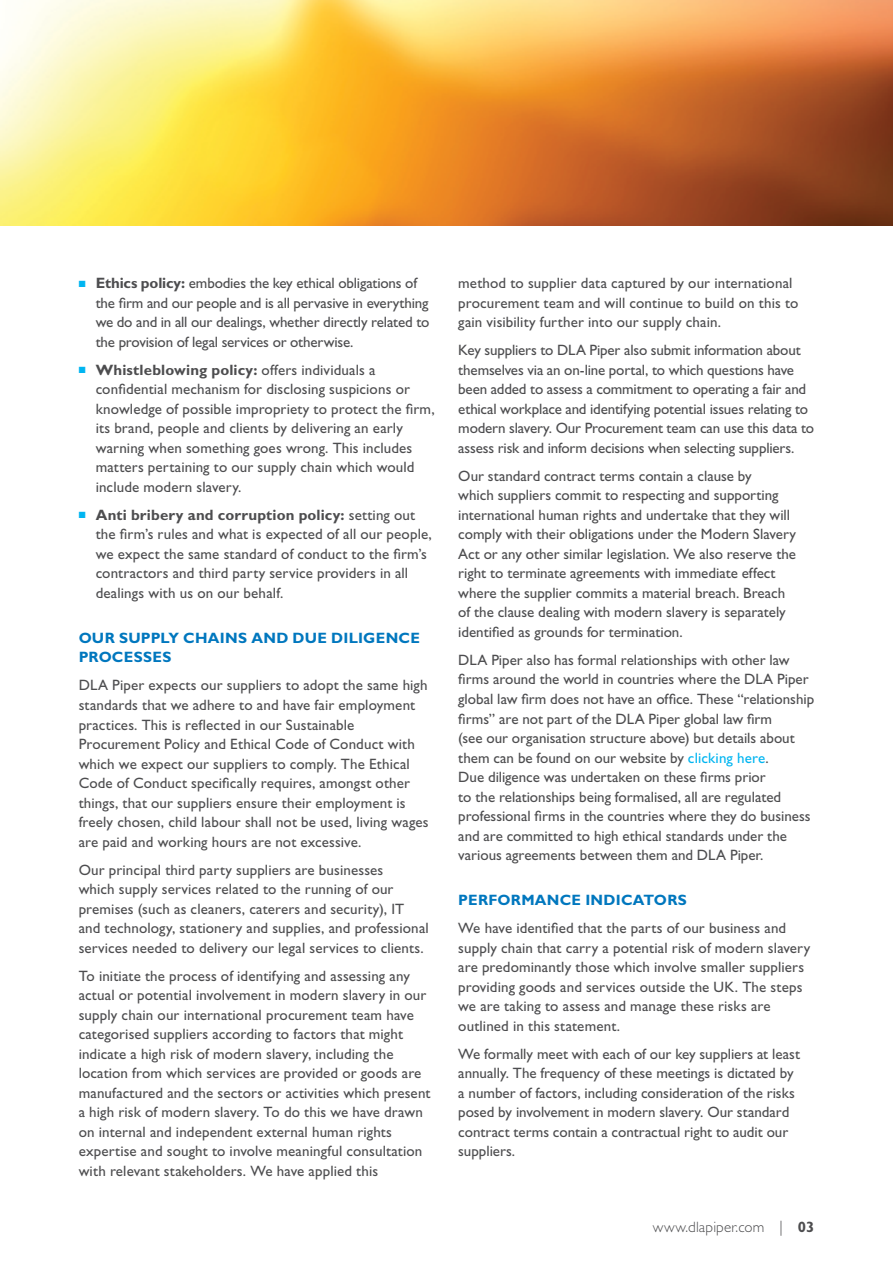
<style>
.page{position:relative;width:893px;height:1263px;background:#fff}
.page>*{position:absolute;margin:0;border:0;box-sizing:border-box;transform-origin:0 0}
.t1{font:15px/19.5px "Gill Sans Std";letter-spacing:.005em;color:#4d4d4f}
.t2{font:700 15px/19.5px "Gill Sans Std";letter-spacing:.015em;color:#0077be}
.t3{font:300 15px "Gill Sans Std";letter-spacing:.01em;color:#4d4d4f}
.s1{color:#00b5f1}
.s2{font-weight:700}
</style>
<div class="page">
<img style="left:0;top:0;width:893px;height:225px">
<p class="t1" style="left:96px;top:274px;width:335px;text-indent:-17px"><span class="s1">■</span> <span class="s2">Ethics policy:</span> embodies the key ethical obligations of the firm and our people and is all pervasive in everything we do and in all our dealings, whether directly related to the provision of legal services or otherwise.</p>
<p class="t1" style="left:96px;top:360px;width:340px;text-indent:-17px"><span class="s1">■</span> <span class="s2">Whistleblowing policy:</span> offers individuals a confidential mechanism for disclosing suspicions or knowledge of possible impropriety to protect the firm, its brand, people and clients by delivering an early warning when something goes wrong. This includes matters pertaining to our supply chain which would include modern slavery.</p>
<p class="t1" style="left:96px;top:505px;width:338px;text-indent:-17px"><span class="s1">■</span> <span class="s2">Anti bribery and corruption policy:</span> setting out the firm’s rules and what is expected of all our people, we expect the same standard of conduct to the firm’s contractors and third party service providers in all dealings with us on our behalf.</p>
<p class="t2" style="left:79px;top:628px;width:343px">OUR SUPPLY CHAINS AND DUE DILIGENCE<br>PROCESSES</p>
<p class="t1" style="left:79px;top:676px;width:351px">DLA Piper expects our suppliers to adopt the same high standards that we adhere to and have fair employment practices. This is reflected in our Sustainable Procurement Policy and Ethical Code of Conduct with which we expect our suppliers to comply. The Ethical Code of Conduct specifically requires, amongst other things, that our suppliers ensure their employment is freely chosen, child labour shall not be used, living wages are paid and working hours are not excessive.</p>
<p class="t1" style="left:79px;top:860px;width:352px">Our principal third party suppliers are businesses<br>which supply services related to the running of our premises (such as cleaners, caterers and security), IT and technology, stationery and supplies, and professional services needed to delivery our legal services to clients.</p>
<p class="t1" style="left:79px;top:966px;width:353px">To initiate the process of identifying and assessing any actual or potential involvement in modern slavery in our supply chain our international procurement team have categorised suppliers according to factors that might indicate a high risk of modern slavery, including the location from which services are provided or goods are manufactured and the sectors or activities which present a high risk of modern slavery. To do this we have drawn on internal and independent external human rights expertise and sought to involve meaningful consultation with relevant stakeholders. We have applied this</p>
<p class="t1" style="left:458px;top:274px;width:342px">method to supplier data captured by our international procurement team and will continue to build on this to gain visibility further into our supply chain.</p>
<p class="t1" style="left:458px;top:341px;width:357px">Key suppliers to DLA Piper also submit information about themselves via an on-line portal, to which questions have been added to assess a commitment to operating a fair and ethical workplace and identifying potential issues relating to modern slavery. Our Procurement team can use this data to assess risk and inform decisions when selecting suppliers.</p>
<p class="t1" style="left:458px;top:466px;width:339px">Our standard contract terms contain a clause by<br>which suppliers commit to respecting and supporting international human rights and undertake that they will comply with their obligations under the Modern Slavery Act or any other similar legislation. We also reserve the right to terminate agreements with immediate effect where the supplier commits a material breach. Breach of the clause dealing with modern slavery is separately identified as grounds for termination.</p>
<p class="t1" style="left:458px;top:650px;width:357px">DLA Piper also has formal relationships with other law firms around the world in countries where the DLA Piper global law firm does not have an office. These “relationship firms” are not part of the DLA Piper global law firm<br>(see our organisation structure above) but details about them can be found on our website by <span class="s1">clicking here</span>.<br>Due diligence was undertaken on these firms prior<br>to the relationships being formalised, all are regulated professional firms in the countries where they do business and are committed to high ethical standards under the various agreements between them and DLA Piper.</p>
<p class="t2" style="left:458px;top:890px;width:230px">PERFORMANCE INDICATORS</p>
<p class="t1" style="left:458px;top:918px;width:354px">We have identified that the parts of our business and supply chain that carry a potential risk of modern slavery are predominantly those which involve smaller suppliers providing goods and services outside the UK. The steps we are taking to assess and manage these risks are outlined in this statement.</p>
<p class="t1" style="left:458px;top:1044px;width:343px">We formally meet with each of our key suppliers at least annually. The frequency of these meetings is dictated by a number of factors, including consideration of the risks posed by involvement in modern slavery. Our standard contract terms contain a contractual right to audit our suppliers.</p>
<p class="t3" style="left:653px;top:1219px;width:163px">www.dlapiper.com | <span class="s2">03</span></p>
</div>
